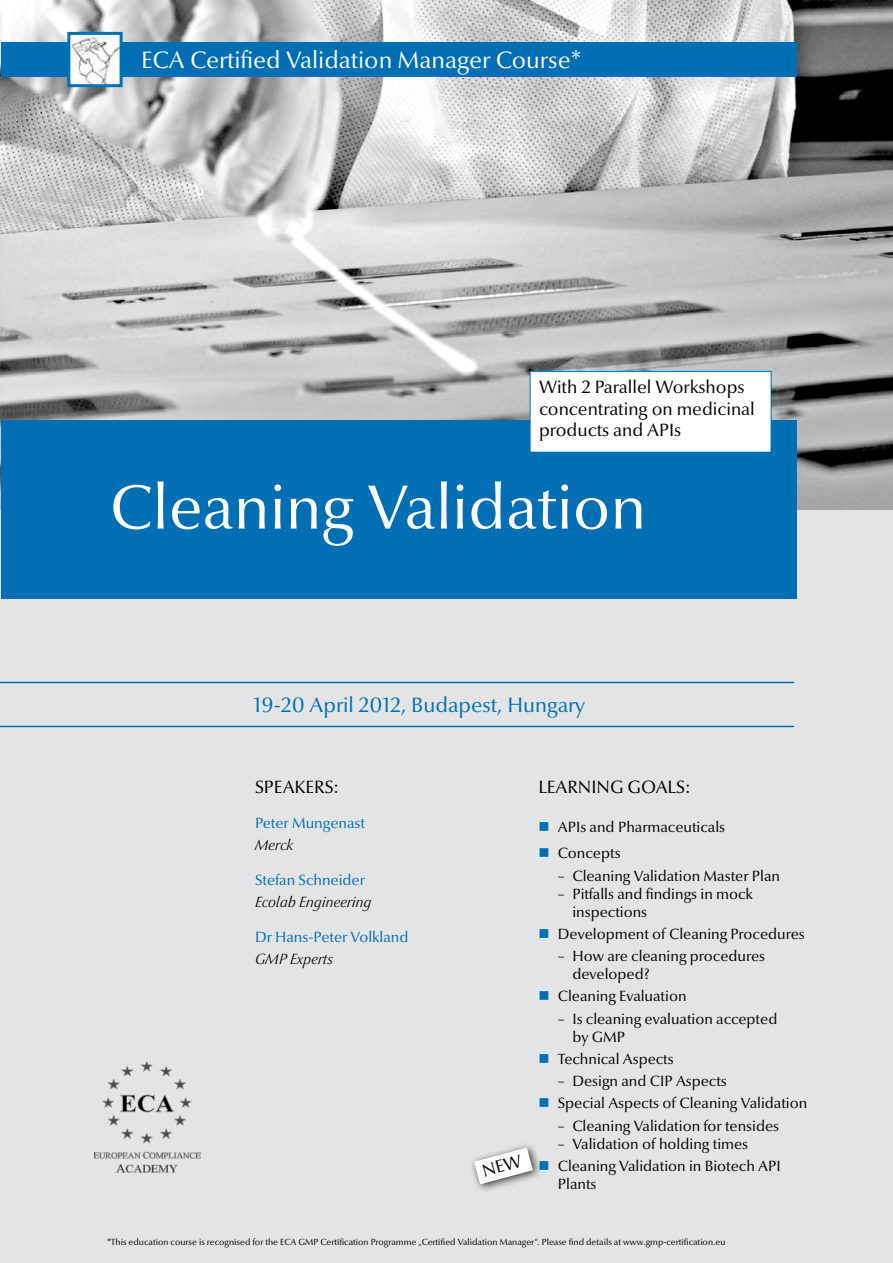
<style>
.page{position:relative;width:893px;height:1263px;background:#fff}
.page>*{position:absolute;margin:0;border:0;box-sizing:border-box;transform-origin:0 0}
.t1{font:63px "Optima Nova LT";color:#fff}
.t2{font:24px "Optima Nova LT";color:#fff}
.t3{font:21px "Optima Nova LT";color:#006fb4}
.t4{font:18px/21.6px "Optima Nova LT";color:#000}
.t5{font:15px/18px "Optima Nova LT";color:#000}
.t6{font:15px "Optima Nova LT";color:#006fb4}
.t7{font:italic 300 15px "Optima Nova LT";color:#000}
.t8{font:9px "Optima Nova LT";color:#000}
</style>
<div class="page">
<div style="left:1px;top:511px;width:892px;height:752px;background:#e3e4e5"></div>
<img style="left:1px;top:0;width:892px;height:510px">
<img style="left:94px;top:1061px;width:107px;height:112px">
<hr style="left:0;top:682px;width:794px;height:1px;background:#006fb4">
<hr style="left:0;top:726px;width:794px;height:1px;background:#006fb4">
<div style="left:1px;top:420px;width:795px;height:179px;background:#006fb4"></div>
<div style="left:1px;top:43px;width:795px;height:34px;background:#006fb4"></div>
<div style="left:530px;top:371px;width:241px;height:81px;background:#fff"></div>
<div style="left:530px;top:371px;width:241px;height:82px;border:1px solid #006fb4"></div>
<div style="left:468px;top:1141px;width:74px;height:52px;background:#000;opacity:.75"></div>
<img style="left:71px;top:36px;width:48px;height:47px">
<div style="left:67px;top:32px;width:56px;height:55px;border:3px solid #006fb4"></div>
<svg style="left:540px;top:1161px;width:2px;height:9px"></svg>
<svg style="left:474px;top:1147px;width:59px;height:37px"></svg>
<h2 class="t2" style="left:141px;top:46px;width:442px">ECA Certified Validation Manager Course*</h2>
<p class="t4" style="left:539px;top:377px;width:217px">With 2 Parallel Workshops concentrating on medicinal products and APIs</p>
<h1 class="t1" style="left:109px;top:471px;width:538px">Cleaning Validation</h1>
<h3 class="t3" style="left:254px;top:693px;width:333px">19-20 April 2012, Budapest, Hungary</h3>
<p class="t4" style="left:255px;top:776px;width:85px">SPEAKERS:</p>
<p class="t6" style="left:255px;top:814px;width:112px">Peter Mungenast</p>
<p class="t7" style="left:255px;top:836px;width:40px">Merck</p>
<p class="t6" style="left:255px;top:871px;width:111px">Stefan Schneider</p>
<p class="t7" style="left:255px;top:893px;width:118px">Ecolab Engineering</p>
<p class="t6" style="left:255px;top:928px;width:155px">Dr Hans-Peter Volkland</p>
<p class="t7" style="left:255px;top:951px;width:80px">GMP Experts</p>
<p class="t4" style="left:538px;top:776px;width:154px">LEARNING GOALS:</p>
<p class="t5" style="left:558px;top:814px;width:169px;line-height:26.5px">APIs and Pharmaceuticals<br>Concepts</p>
<p class="t5" style="left:558px;top:867px;width:224px">– Cleaning Validation Master Plan</p>
<p class="t5" style="left:572px;top:885px;width:182px;text-indent:-15px">– Pitfalls and findings in mock inspections</p>
<p class="t5" style="left:558px;top:925px;width:248px">Development of Cleaning Procedures</p>
<p class="t5" style="left:572px;top:947px;width:194px;text-indent:-15px">– How are cleaning procedures developed?</p>
<p class="t5" style="left:558px;top:988px;width:130px">Cleaning Evaluation</p>
<p class="t5" style="left:572px;top:1010px;width:207px;text-indent:-15px">– Is cleaning evaluation accepted by GMP</p>
<p class="t5" style="left:558px;top:1050px;width:117px">Technical Aspects</p>
<p class="t5" style="left:558px;top:1070px;width:251px;line-height:22.2px">– Design and CIP Aspects<br>Special Aspects of Cleaning Validation</p>
<p class="t5" style="left:558px;top:1117px;width:223px">– Cleaning Validation for tensides</p>
<p class="t5" style="left:558px;top:1133px;width:224px;line-height:22.2px">– Validation of holding times<br>Cleaning Validation in Biotech API</p>
<p class="t5" style="left:558px;top:1175px;width:40px">Plants</p>
<p class="t8" style="left:107px;top:1237px;width:620px">*This education course is recognised for the ECA GMP Certification Programme „Certified Validation Manager“. Please find details at www.gmp-certification.eu</p>
</div>
